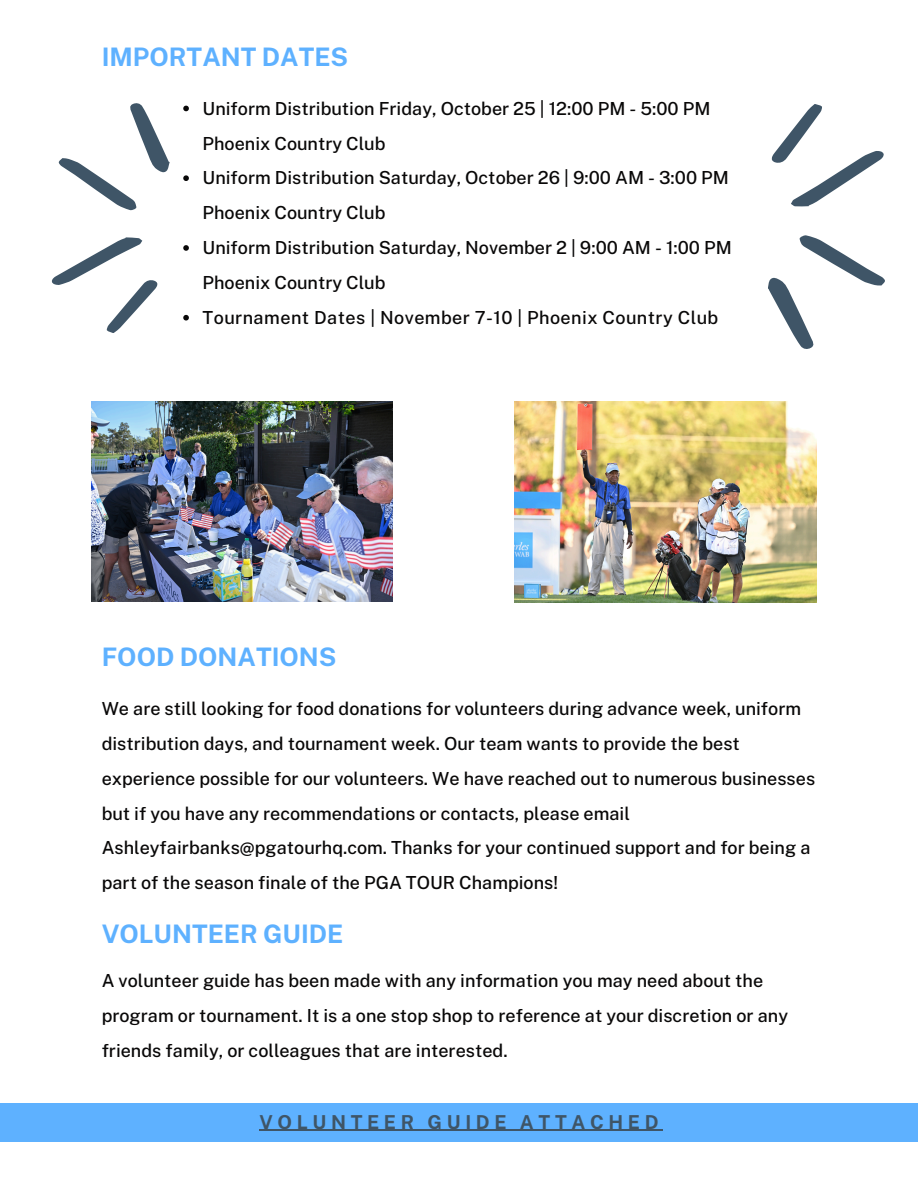
<style>
.page{position:relative;width:918px;height:1188px;background:#fff}
.page>*{position:absolute;margin:0;border:0;box-sizing:border-box;transform-origin:0 0}
.t1{font:700 25.5px "Public Sans";color:#5eb1ff}
.t2{font:700 19.2px "Public Sans";letter-spacing:.245em;color:#3f5567}
.t3{font:500 18px/34.8px "Public Sans";color:#090808}
.t4{font:500 18px "Public Sans";letter-spacing:.025em;color:#090808}
</style>
<div class="page">
<svg style="left:51px;top:103px;width:137px;height:230px"></svg>
<svg style="left:768px;top:104px;width:117px;height:245px"></svg>
<div style="left:0;top:1103px;width:918px;height:39px;background:#5eb1ff"></div>
<img style="left:92px;top:401px;width:300px;height:201px">
<img style="left:515px;top:401px;width:301px;height:202px">
<svg style="left:183px;top:106px;width:6px;height:5px"></svg>
<svg style="left:183px;top:175px;width:6px;height:6px"></svg>
<svg style="left:183px;top:245px;width:6px;height:6px"></svg>
<svg style="left:183px;top:315px;width:6px;height:6px"></svg>
<hr style="left:259px;top:1130px;width:404px;height:1px;background:#3f5567">
<p class="t1" style="left:102px;top:42px;width:248px">IMPORTANT DATES</p>
<p class="t3" style="left:203px;top:91px;width:509px">Uniform Distribution Friday, October 25 | 12:00 PM - 5:00 PM<br>Phoenix Country Club</p>
<p class="t3" style="left:203px;top:160px;width:528px">Uniform Distribution Saturday, October 26 | 9:00 AM - 3:00 PM<br>Phoenix Country Club</p>
<p class="t3" style="left:203px;top:230px;width:531px">Uniform Distribution Saturday, November 2 | 9:00 AM - 1:00 PM<br>Phoenix Country Club</p>
<p class="t4" style="left:203px;top:307px;width:517px">Tournament Dates | November 7-10 | Phoenix Country Club</p>
<p class="t1" style="left:102px;top:642px;width:236px">FOOD DONATIONS</p>
<p class="t3" style="left:102px;top:691px;width:715px">We are still looking for food donations for volunteers during advance week, uniform distribution days, and tournament week. Our team wants to provide the best experience possible for our volunteers. We have reached out to numerous businesses but if you have any recommendations or contacts, please email Ashleyfairbanks@pgatourhq.com. Thanks for your continued support and for being a part of the season finale of the PGA TOUR Champions!</p>
<h1 class="t1" style="left:102px;top:919px;width:243px">VOLUNTEER GUIDE</h1>
<h3 class="t3" style="left:102px;top:963px;width:688px">A volunteer guide has been made with any information you may need about the program or tournament. It is a one stop shop to reference at your discretion or any friends family, or colleagues that are interested.</h3>
<h1 class="t2" style="left:259px;top:1110px;width:401px">VOLUNTEER GUIDE ATTACHED</h1>
</div>
